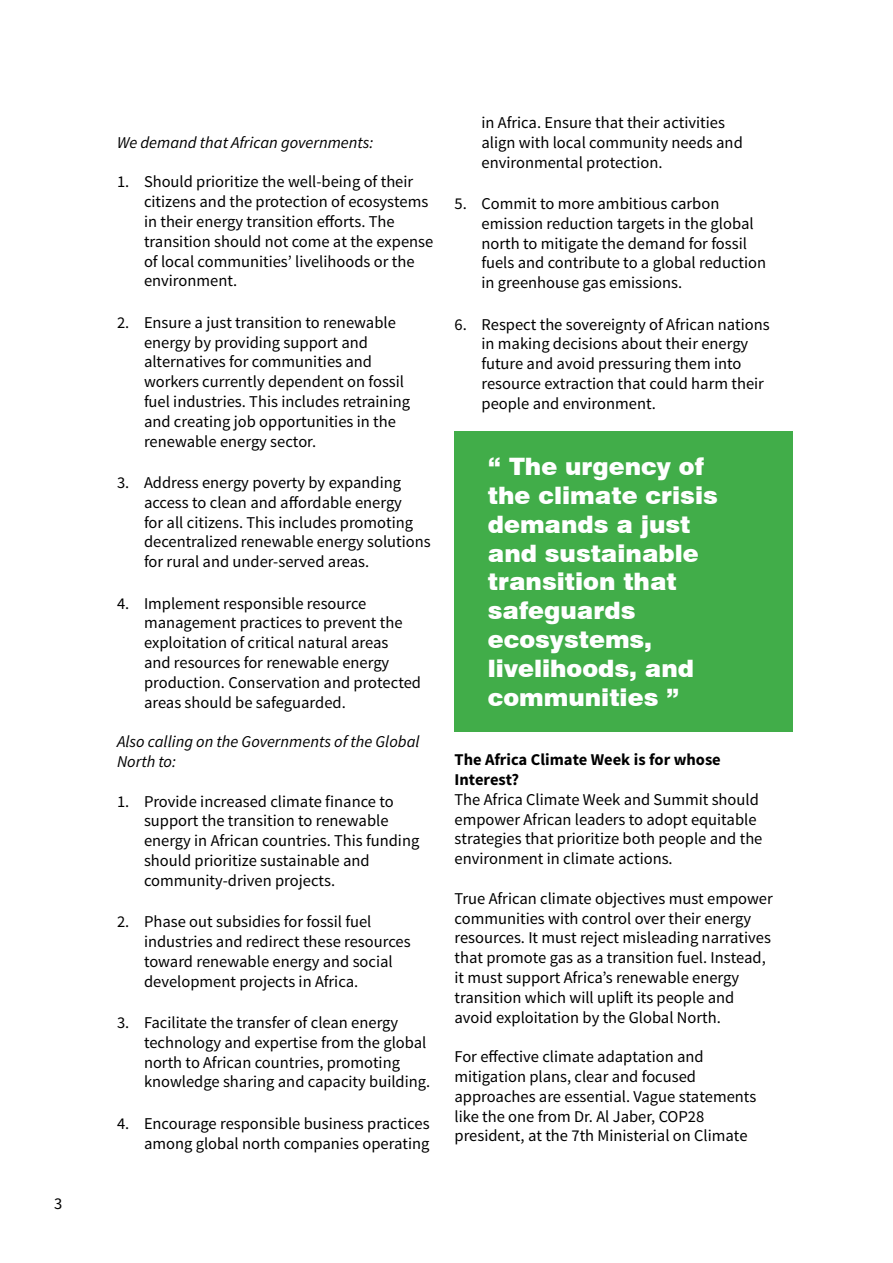
<style>
.page{position:relative;width:893px;height:1263px;background:#fff}
.page>*{position:absolute;margin:0;border:0;box-sizing:border-box;transform-origin:0 0}
.t1{font:900 24px/28.8px "Swiss 721 BT";color:#fff}
.t2{font:16.5px/19.8px "Source Sans Pro";color:#000}
.t3{font:italic 16.5px/19.8px "Source Sans Pro";color:#000}
.t4{font:700 16.5px/19.8px "Source Sans Pro";color:#000}
</style>
<div class="page">
<div style="left:454px;top:431px;width:339px;height:301px;background:#41ad49"></div>
<p class="t2" style="left:54px;top:1194px;width:10px">3</p>
<p class="t3" style="left:117px;top:132px;width:258px">We demand that African governments:</p>
<p class="t2" style="left:144px;top:172px;width:291px;text-indent:-27px">1. Should prioritize the well-being of their citizens and the protection of ecosystems in their energy transition efforts. The transition should not come at the expense of local communities’ livelihoods or the environment.</p>
<p class="t2" style="left:144px;top:313px;width:268px;text-indent:-27px">2. Ensure a just transition to renewable energy by providing support and alternatives for communities and workers currently dependent on fossil fuel industries. This includes retraining and creating job opportunities in the renewable energy sector.</p>
<p class="t2" style="left:144px;top:473px;width:288px;text-indent:-27px">3. Address energy poverty by expanding access to clean and affordable energy<br>for all citizens. This includes promoting decentralized renewable energy solutions for rural and under-served areas.</p>
<p class="t2" style="left:144px;top:593px;width:279px;text-indent:-27px">4. Implement responsible resource management practices to prevent the exploitation of critical natural areas<br>and resources for renewable energy production. Conservation and protected areas should be safeguarded.</p>
<p class="t3" style="left:117px;top:732px;width:304px">Also calling on the Governments of the Global<br>North to:</p>
<p class="t2" style="left:144px;top:791px;width:277px;text-indent:-27px">1. Provide increased climate finance to support the transition to renewable energy in African countries. This funding should prioritize sustainable and community-driven projects.</p>
<p class="t2" style="left:144px;top:912px;width:268px;text-indent:-27px">2. Phase out subsidies for fossil fuel industries and redirect these resources toward renewable energy and social development projects in Africa.</p>
<p class="t2" style="left:144px;top:1013px;width:288px;text-indent:-27px">3. Facilitate the transfer of clean energy technology and expertise from the global north to African countries, promoting knowledge sharing and capacity building.</p>
<p class="t2" style="left:117px;top:1114px;width:314px;text-align:right">4. Encourage responsible business practices among global north companies operating</p>
<p class="t2" style="left:481px;top:113px;width:263px">in Africa. Ensure that their activities align with local community needs and environmental protection.</p>
<p class="t2" style="left:481px;top:194px;width:286px;text-indent:-27px">5. Commit to more ambitious carbon emission reduction targets in the global north to mitigate the demand for fossil fuels and contribute to a global reduction in greenhouse gas emissions.</p>
<p class="t2" style="left:481px;top:314px;width:290px;text-indent:-27px">6. Respect the sovereignty of African nations in making decisions about their energy future and avoid pressuring them into resource extraction that could harm their people and environment.</p>
<h1 class="t1" style="left:488px;top:452px;width:231px">“ The urgency of the climate crisis demands a just and sustainable transition that safeguards ecosystems, livelihoods, and communities ”</h1>
<p class="t4" style="left:455px;top:750px;width:268px">The Africa Climate Week is for whose<br>Interest?</p>
<p class="t2" style="left:455px;top:790px;width:309px">The Africa Climate Week and Summit should empower African leaders to adopt equitable strategies that prioritize both people and the environment in climate actions.</p>
<p class="t2" style="left:455px;top:889px;width:320px">True African climate objectives must empower communities with control over their energy resources. It must reject misleading narratives that promote gas as a transition fuel. Instead, it must support Africa’s renewable energy transition which will uplift its people and avoid exploitation by the Global North.</p>
<p class="t2" style="left:455px;top:1047px;width:303px">For effective climate adaptation and mitigation plans, clear and focused approaches are essential. Vague statements like the one from Dr. Al Jaber, COP28 president, at the 7th Ministerial on Climate</p>
</div>
